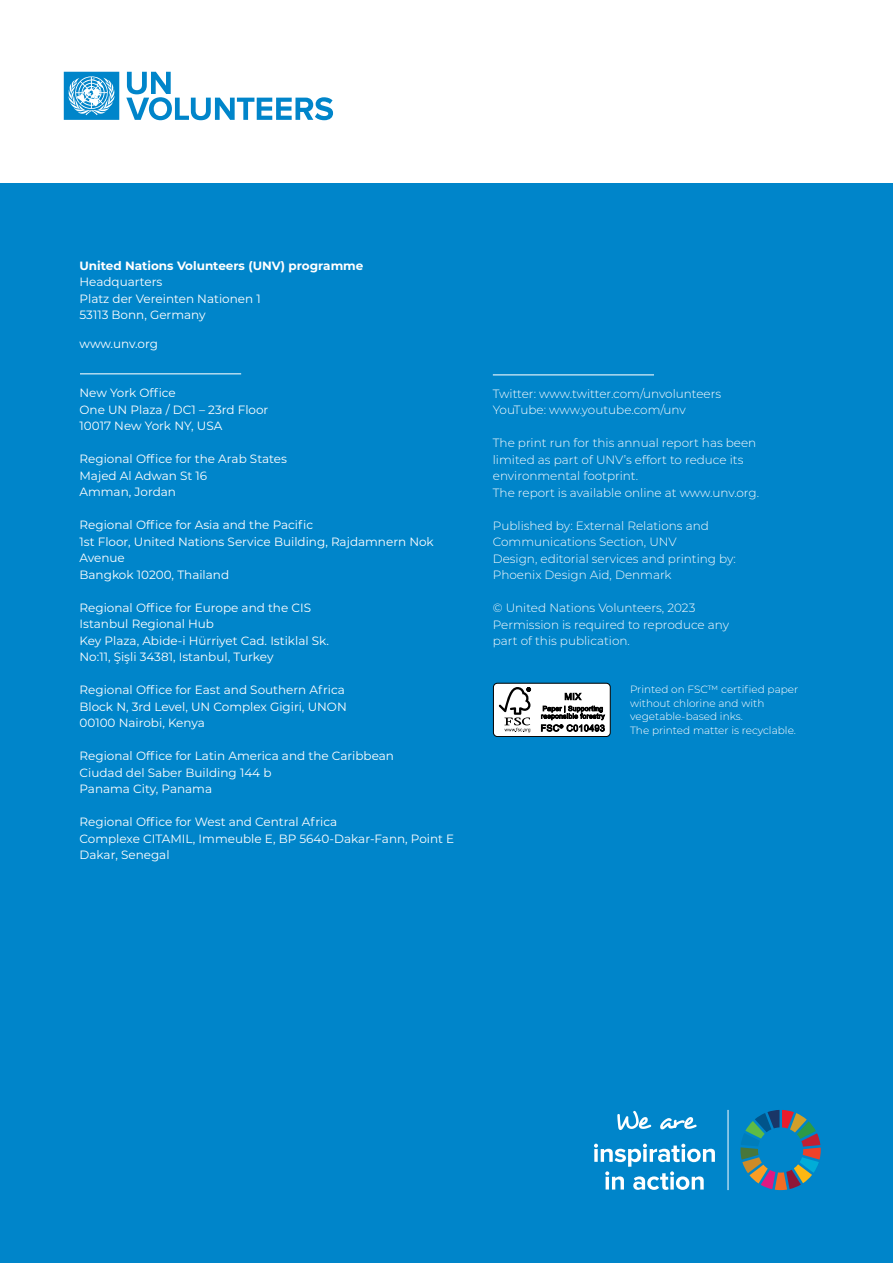
<style>
.page{position:relative;width:893px;height:1263px;background:#fff}
.page>*{position:absolute;margin:0;border:0;box-sizing:border-box;transform-origin:0 0}
.t1{font:12px/16.5px "Montserrat";color:#fff}
.t2{font:300 12px/16.5px "Montserrat";color:#fff}
.t3{font:700 12px "Montserrat";color:#fff}
.t4{font:300 10.5px/13.5px "Montserrat";color:#fff}
</style>
<div class="page">
<div style="left:0;top:184px;width:893px;height:1079px;background:#0085ca"></div>
<hr style="left:80px;top:373px;width:161px;height:1px;background:#fff">
<hr style="left:493px;top:374px;width:161px;height:1px;background:#fff">
<svg style="left:64px;top:72px;width:55px;height:48px;background:#49a7d8"></svg>
<svg style="left:126px;top:72px;width:207px;height:48px"></svg>
<svg style="left:740px;top:1110px;width:81px;height:80px"></svg>
<hr style="left:728px;top:1110px;width:1px;height:80px;background:#fff">
<svg style="left:617px;top:1111px;width:34px;height:19px"></svg>
<svg style="left:660px;top:1117px;width:37px;height:12px"></svg>
<svg style="left:594px;top:1144px;width:121px;height:46px"></svg>
<div style="left:493px;top:683px;width:117px;height:53px;background:#fff;border-radius:4px"></div>
<div style="left:493px;top:683px;width:118px;height:54px;border:1px solid #000;border-radius:4px"></div>
<svg style="left:499px;top:687px;width:32px;height:45px"></svg>
<svg style="left:565px;top:693px;width:17px;height:7px"></svg>
<svg style="left:541px;top:706px;width:64px;height:26px"></svg>
<p class="t3" style="left:80px;top:257px;width:285px">United Nations Volunteers (UNV) programme</p>
<p class="t1" style="left:80px;top:273px;width:183px">Headquarters<br>Platz der Vereinten Nationen 1<br>53113 Bonn, Germany</p>
<p class="t1" style="left:80px;top:335px;width:80px">www.unv.org</p>
<p class="t1" style="left:80px;top:384px;width:190px">New York Office<br>One UN Plaza / DC1 – 23rd Floor<br>10017 New York NY, USA</p>
<p class="t1" style="left:80px;top:450px;width:209px">Regional Office for the Arab States<br>Majed Al Adwan St 16<br>Amman, Jordan</p>
<p class="t1" style="left:80px;top:516px;width:356px">Regional Office for Asia and the Pacific<br>1st Floor, United Nations Service Building, Rajdamnern Nok Avenue<br>Bangkok 10200, Thailand</p>
<p class="t1" style="left:80px;top:599px;width:251px">Regional Office for Europe and the CIS Istanbul Regional Hub<br>Key Plaza, Abide-i Hürriyet Cad. Istiklal Sk.<br>No:11, Şişli 34381, Istanbul, Turkey</p>
<p class="t1" style="left:80px;top:681px;width:269px">Regional Office for East and Southern Africa<br>Block N, 3rd Level, UN Complex Gigiri, UNON<br>00100 Nairobi, Kenya</p>
<p class="t1" style="left:80px;top:747px;width:316px">Regional Office for Latin America and the Caribbean<br>Ciudad del Saber Building 144 b<br>Panama City, Panama</p>
<p class="t1" style="left:80px;top:813px;width:376px">Regional Office for West and Central Africa<br>Complexe CITAMIL, Immeuble E, BP 5640-Dakar-Fann, Point E<br>Dakar, Senegal</p>
<p class="t2" style="left:493px;top:385px;width:230px">Twitter: www.twitter.com/unvolunteers<br>YouTube: www.youtube.com/unv</p>
<p class="t2" style="left:493px;top:434px;width:268px">The print run for this annual report has been limited as part of UNV’s effort to reduce its environmental footprint.<br>The report is available online at www.unv.org.</p>
<p class="t2" style="left:493px;top:517px;width:245px">Published by: External Relations and Communications Section, UNV<br>Design, editorial services and printing by:<br>Phoenix Design Aid, Denmark</p>
<p class="t2" style="left:493px;top:599px;width:238px">© United Nations Volunteers, 2023<br>Permission is required to reproduce any part of this publication.</p>
<p class="t4" style="left:630px;top:682px;width:170px">Printed on FSC™ certified paper without chlorine and with vegetable-based inks.<br>The printed matter is recyclable.</p>
</div>
